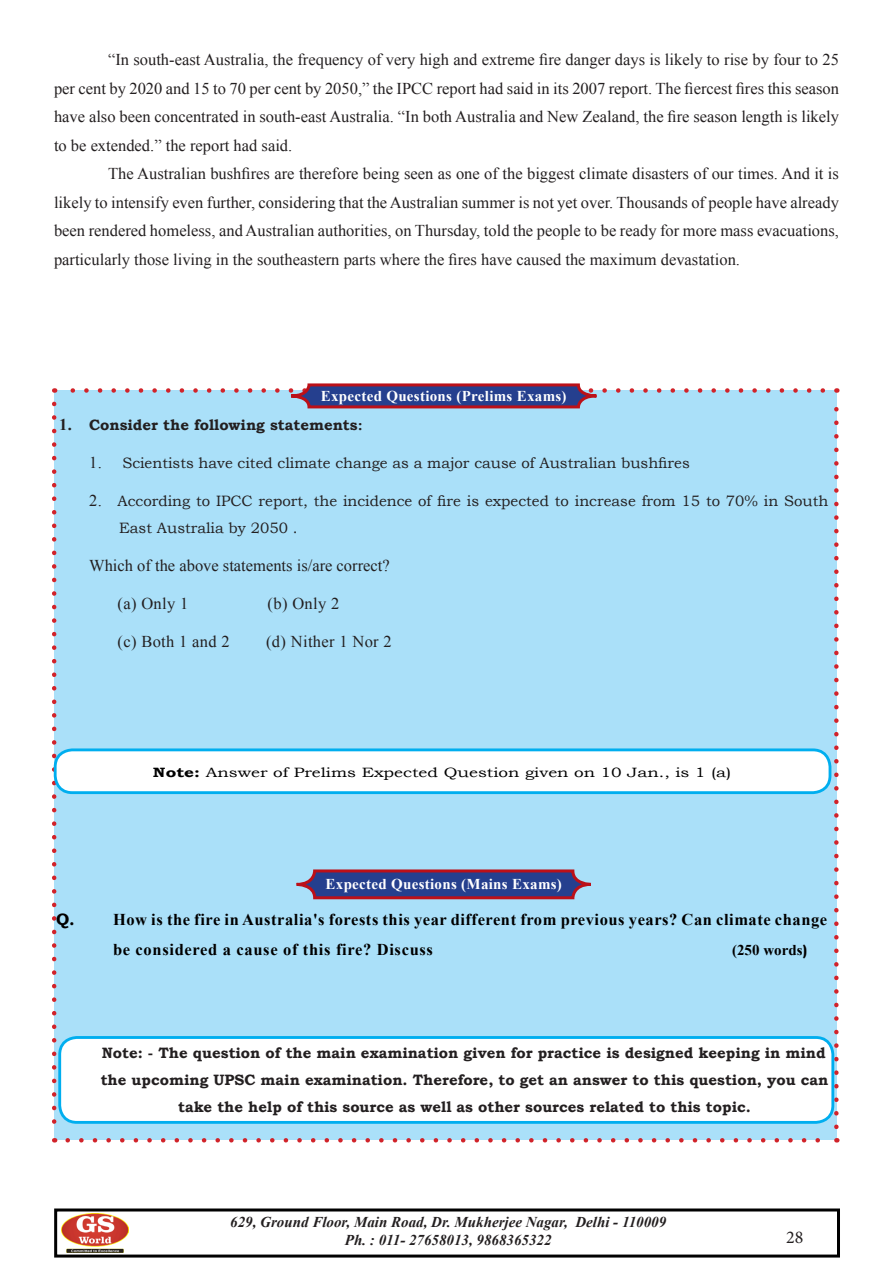
<style>
.page{position:relative;width:893px;height:1263px;background:#fff}
.page>*{position:absolute;margin:0;border:0;box-sizing:border-box;transform-origin:0 0}
.t1{font:18px "Minion Pro";color:#231f20}
.Eng_Que{font:16.5px/28.5px "Times New Roman";color:#231f20;text-align:justify}
.tab{font:700 16.5px/30px "Times New Roman";letter-spacing:.035em;color:#000}
.Eng_Que-2{font:16.5px "Times New Roman";letter-spacing:.02em;color:#231f20}
.select{font:700 15px/27px "Bookman Old Style";color:#231f20;text-align:center}
.Eng_Que-3{font:15px/27px "Bookman Old Style";color:#231f20}
.t2{font:italic 700 15px/18px "Times New Roman";color:#231f20;text-align:center}
.t3{font:700 15px "Times New Roman";letter-spacing:.02em;color:#fff}
.Eng_Que-4{font:700 15px "Bookman Old Style";color:#231f20}
.tab-2{font:700 15px "Times New Roman";color:#000}
.t4{font:13.5px "Bookman Old Style";color:#000;scale:1.27 1}
.s1{font-family:"Times New Roman";font-size:16.5px}
.s2{font-family:"Times New Roman"}
.s3{font-weight:700}
.s4{font-family:"Bookman Old Style"}
</style>
<div class="page">
<div style="left:54px;top:1208px;width:786px;height:49px;border:3px solid #000"></div>
<img style="left:62px;top:1213px;width:66px;height:39px">
<div style="left:52px;top:383px;width:787px;height:759px;background:#aae0f9"></div>
<div style="left:55px;top:750px;width:775px;height:43px;background:#fff;border-radius:17px"></div>
<div style="left:54px;top:748px;width:777px;height:46px;border:3px solid #00aeef;border-radius:17px"></div>
<div style="left:60px;top:1037px;width:773px;height:85px;background:#fff;border-radius:17px"></div>
<div style="left:58px;top:1036px;width:776px;height:88px;border:3px solid #00aeef;border-radius:17px"></div>
<p class="Eng_Que" style="left:54px;top:45px;width:786px;text-indent:54px">“In south-east Australia, the frequency of very high and extreme fire danger days is likely to rise by four to 25 per cent by 2020 and 15 to 70 per cent by 2050,” the IPCC report had said in its 2007 report. The fiercest fires this season have also been concentrated in south-east Australia. “In both Australia and New Zealand, the fire season length is likely to be extended.” the report had said.</p>
<p class="Eng_Que" style="left:54px;top:159px;width:786px;text-indent:54px">The Australian bushfires are therefore being seen as one of the biggest climate disasters of our times. And it is likely to intensify even further, considering that the Australian summer is not yet over. Thousands of people have already been rendered homeless, and Australian authorities, on Thursday, told the people to be ready for more mass evacuations, particularly those living in the southeastern parts where the fires have caused the maximum devastation.</p>
<p class="t3" style="left:321px;top:386px;width:247px">Expected Questions (Prelims Exams)</p>
<p class="Eng_Que-4" style="left:59px;top:414px;width:305px"><span class="s1">1.</span> Consider the following statements<span class="s2">:</span></p>
<p class="Eng_Que-3" style="left:89px;top:450px;width:602px"><span class="s1">1.</span> Scientists have cited climate change as a major cause of Australian bushfires</p>
<p class="Eng_Que-3" style="left:119px;top:487px;width:711px;text-indent:-30px"><span class="s1">2.</span> According to IPCC report, the incidence of fire is expected to increase from 15 to 70% in South<br>East Australia by 2050 .</p>
<p class="Eng_Que" style="left:89px;top:551px;width:302px">Which of the above statements is/are correct?</p>
<p class="Eng_Que" style="left:118px;top:589px;width:72px">(a) Only 1</p>
<p class="Eng_Que" style="left:268px;top:589px;width:73px">(b) Only 2</p>
<p class="Eng_Que" style="left:118px;top:626px;width:114px">(c) Both 1 and 2</p>
<p class="Eng_Que-2" style="left:266px;top:630px;width:127px">(d) Nither 1 Nor 2</p>
<p class="t4" style="left:153px;top:763px;width:457px"><span class="s3">Note:</span> Answer of Prelims Expected Question given on 10 Jan., is 1 (a)</p>
<p class="t3" style="left:326px;top:874px;width:238px">Expected Questions (Mains Exams)</p>
<p class="tab" style="left:113px;top:904px;width:716px;text-indent:-57px"><span class="s4">Q.</span> How is the fire in Australia's forests this year different from previous years? Can climate change be considered a cause of this fire? Discuss</p>
<p class="tab-2" style="left:732px;top:940px;width:77px">(250 words<span class="s4">)</span></p>
<p class="select" style="left:101px;top:1039px;width:729px">Note: - The question of the main examination given for practice is designed keeping in mind the upcoming UPSC main examination. Therefore, to get an answer to this question, you can take the help of this source as well as other sources related to this topic.</p>
<p class="t2" style="left:230px;top:1212px;width:437px">629, Ground Floor, Main Road, Dr. Mukherjee Nagar, Delhi - 110009<br>Ph. : 011- 27658013, 9868365322</p>
<p class="t1" style="left:786px;top:1225px;width:19px">28</p>
</div>
